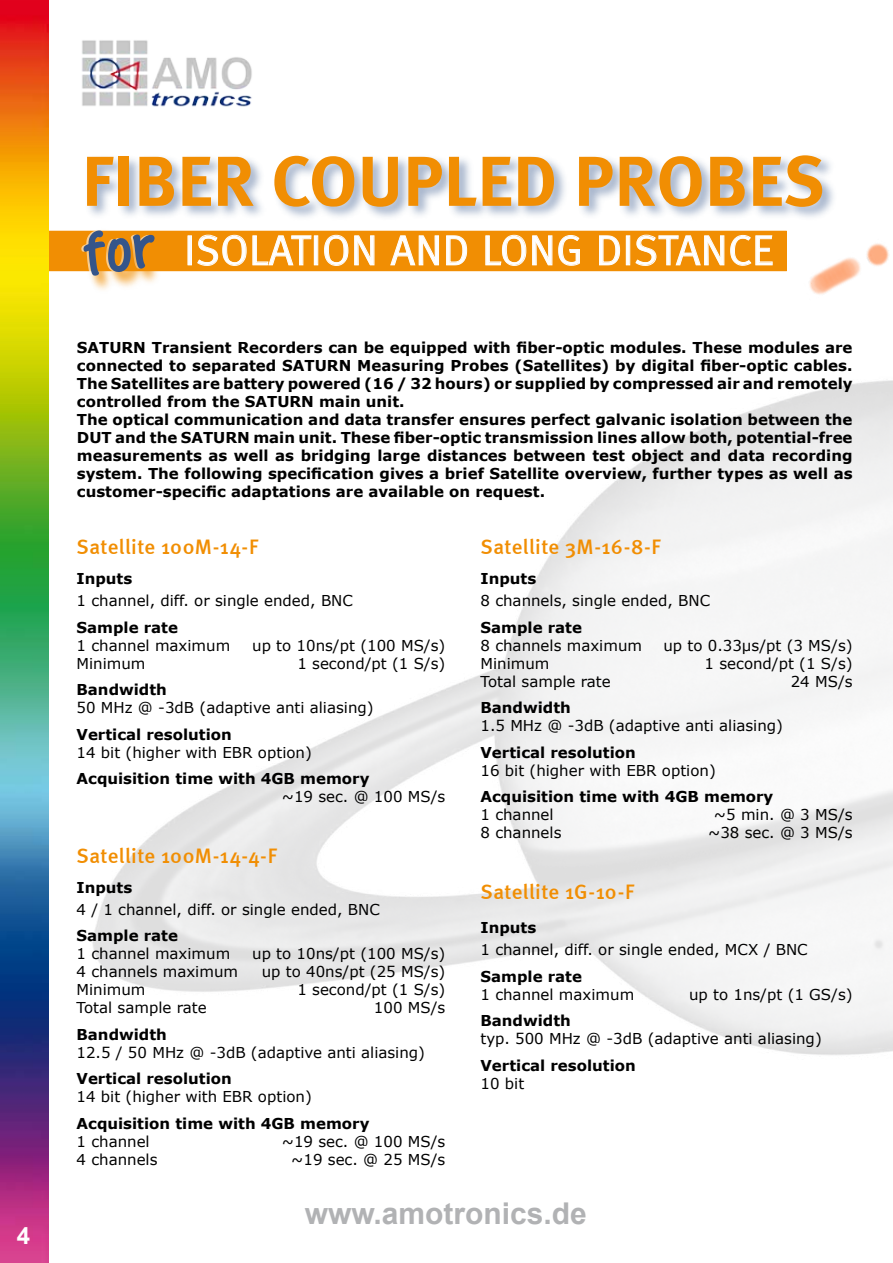
<style>
.page{position:relative;width:893px;height:1263px;background:#fff}
.page>*{position:absolute;margin:0;border:0;box-sizing:border-box;transform-origin:0 0}
.t1{font:700 70.5px "KD Meta";letter-spacing:.01em;color:#f18e03}
.t2{font:42.45px "KD Meta Tab Normal";letter-spacing:.01em;color:#fff}
.t3{font:700 30px "Arial";color:#b1b2b4}
.t4{font:700 21px "KD Meta Normal";letter-spacing:.02em;color:#f18e03}
.t5{font:700 15px/18px "Verdana";color:#000}
.t6{font:15px "Verdana";color:#000}
</style>
<div class="page">
<img style="left:82px;top:40px;width:170px;height:67px">
<div style="left:32px;top:231px;width:754px;height:40px;background:#f18e03"></div>
<div style="left:83px;top:152px;width:755px;height:71px;background:#35558a;opacity:.45"></div>
<div style="left:188px;top:235px;width:4px;height:30px;border:1px solid #fff"></div>
<svg style="left:197px;top:234px;width:115px;height:32px"></svg>
<div style="left:314px;top:235px;width:4px;height:30px;border:1px solid #fff"></div>
<svg style="left:324px;top:234px;width:51px;height:32px"></svg>
<svg style="left:390px;top:235px;width:49px;height:31px"></svg>
<svg style="left:446px;top:235px;width:21px;height:31px"></svg>
<svg style="left:485px;top:234px;width:95px;height:32px"></svg>
<svg style="left:599px;top:235px;width:21px;height:31px"></svg>
<div style="left:626px;top:235px;width:4px;height:30px;border:1px solid #fff"></div>
<svg style="left:635px;top:234px;width:138px;height:32px"></svg>
<div style="left:83px;top:232px;width:89px;height:64px;background:#f18e03;opacity:.75"></div>
<div style="left:81px;top:227px;width:89px;height:64px;background:#f18e03;opacity:.75"></div>
<img style="left:0;top:0;width:49px;height:1263px">
<img style="left:773px;top:160px;width:116px;height:135px">
<svg style="left:17px;top:1227px;width:13px;height:17px"></svg>
<svg style="left:79px;top:230px;width:78px;height:47px"></svg>
<h1 class="t1" style="left:82px;top:139px;width:736px">FIBER COUPLED PROBES</h1>
<h2 class="t2" style="left:184px;top:226px;width:591px">ISOLATION AND LONG DISTANCE</h2>
<p class="t5" style="left:77px;top:338px;width:777px">SATURN Transient Recorders can be equipped with fiber-optic modules. These modules are connected to separated SATURN Measuring Probes (Satellites) by digital fiber-optic cables.<br>The Satellites are battery powered (16 / 32 hours) or supplied by compressed air and remotely controlled from the SATURN main unit.<br>The optical communication and data transfer ensures perfect galvanic isolation between the DUT and the SATURN main unit. These fiber-optic transmission lines allow both, potential-free measurements as well as bridging large distances between test object and data recording system. The following specification gives a brief Satellite overview, further types as well as customer-specific adaptations are available on request.</p>
<h3 class="t4" style="left:77px;top:535px;width:183px">Satellite 100M-14-F</h3>
<p class="t5" style="left:77px;top:569px;width:57px">Inputs</p>
<p class="t6" style="left:77px;top:591px;width:278px">1 channel, diff. or single ended, BNC</p>
<p class="t5" style="left:77px;top:618px;width:103px">Sample rate</p>
<p class="t6" style="left:77px;top:635px;width:155px">1 channel maximum</p>
<p class="t6" style="left:252px;top:635px;width:195px">up to 10ns/pt (100 MS/s)</p>
<p class="t6" style="left:77px;top:653px;width:71px">Minimum</p>
<p class="t6" style="left:297px;top:653px;width:150px">1 second/pt (1 S/s)</p>
<p class="t5" style="left:77px;top:680px;width:92px">Bandwidth</p>
<p class="t6" style="left:77px;top:698px;width:299px">50 MHz @ -3dB (adaptive anti aliasing)</p>
<p class="t5" style="left:77px;top:725px;width:157px">Vertical resolution</p>
<p class="t6" style="left:77px;top:742px;width:237px">14 bit (higher with EBR option)</p>
<p class="t5" style="left:77px;top:769px;width:294px">Acquisition time with 4GB memory</p>
<p class="t6" style="left:282px;top:787px;width:165px">~19 sec. @ 100 MS/s</p>
<h3 class="t4" style="left:77px;top:844px;width:202px">Satellite 100M-14-4-F</h3>
<p class="t5" style="left:77px;top:878px;width:57px">Inputs</p>
<p class="t6" style="left:77px;top:900px;width:305px">4 / 1 channel, diff. or single ended, BNC</p>
<p class="t5" style="left:77px;top:926px;width:103px">Sample rate</p>
<p class="t6" style="left:77px;top:944px;width:155px">1 channel maximum</p>
<p class="t6" style="left:252px;top:944px;width:195px">up to 10ns/pt (100 MS/s)</p>
<p class="t6" style="left:77px;top:962px;width:163px">4 channels maximum</p>
<p class="t6" style="left:262px;top:962px;width:185px">up to 40ns/pt (25 MS/s)</p>
<p class="t6" style="left:77px;top:980px;width:71px">Minimum</p>
<p class="t6" style="left:297px;top:980px;width:150px">1 second/pt (1 S/s)</p>
<p class="t6" style="left:77px;top:998px;width:132px">Total sample rate</p>
<p class="t6" style="left:374px;top:998px;width:73px">100 MS/s</p>
<p class="t5" style="left:77px;top:1025px;width:92px">Bandwidth</p>
<p class="t6" style="left:77px;top:1043px;width:350px">12.5 / 50 MHz @ -3dB (adaptive anti aliasing)</p>
<p class="t5" style="left:77px;top:1069px;width:157px">Vertical resolution</p>
<p class="t6" style="left:77px;top:1087px;width:237px">14 bit (higher with EBR option)</p>
<p class="t5" style="left:77px;top:1114px;width:294px">Acquisition time with 4GB memory</p>
<p class="t6" style="left:77px;top:1132px;width:75px">1 channel</p>
<p class="t6" style="left:282px;top:1132px;width:165px">~19 sec. @ 100 MS/s</p>
<p class="t6" style="left:77px;top:1150px;width:83px">4 channels</p>
<p class="t6" style="left:291px;top:1150px;width:156px">~19 sec. @ 25 MS/s</p>
<h3 class="t4" style="left:480px;top:535px;width:182px">Satellite 3M-16-8-F</h3>
<p class="t5" style="left:480px;top:569px;width:57px">Inputs</p>
<p class="t6" style="left:480px;top:591px;width:231px">8 channels, single ended, BNC</p>
<p class="t5" style="left:480px;top:618px;width:103px">Sample rate</p>
<p class="t6" style="left:480px;top:635px;width:163px">8 channels maximum</p>
<p class="t6" style="left:663px;top:635px;width:191px">up to 0.33µs/pt (3 MS/s)</p>
<p class="t6" style="left:480px;top:653px;width:71px">Minimum</p>
<p class="t6" style="left:705px;top:653px;width:150px">1 second/pt (1 S/s)</p>
<p class="t6" style="left:480px;top:671px;width:132px">Total sample rate</p>
<p class="t6" style="left:791px;top:671px;width:63px">24 MS/s</p>
<p class="t5" style="left:480px;top:698px;width:92px">Bandwidth</p>
<p class="t6" style="left:480px;top:716px;width:304px">1.5 MHz @ -3dB (adaptive anti aliasing)</p>
<p class="t5" style="left:480px;top:743px;width:157px">Vertical resolution</p>
<p class="t6" style="left:480px;top:760px;width:237px">16 bit (higher with EBR option)</p>
<p class="t5" style="left:480px;top:787px;width:294px">Acquisition time with 4GB memory</p>
<p class="t6" style="left:480px;top:805px;width:75px">1 channel</p>
<p class="t6" style="left:714px;top:805px;width:140px">~5 min. @ 3 MS/s</p>
<p class="t6" style="left:480px;top:823px;width:83px">8 channels</p>
<p class="t6" style="left:708px;top:823px;width:146px">~38 sec. @ 3 MS/s</p>
<h3 class="t4" style="left:480px;top:880px;width:155px">Satellite 1G-10-F</h3>
<p class="t5" style="left:480px;top:918px;width:57px">Inputs</p>
<p class="t6" style="left:480px;top:940px;width:329px">1 channel, diff. or single ended, MCX / BNC</p>
<p class="t5" style="left:480px;top:967px;width:103px">Sample rate</p>
<p class="t6" style="left:480px;top:984px;width:155px">1 channel maximum</p>
<p class="t6" style="left:689px;top:984px;width:165px">up to 1ns/pt (1 GS/s)</p>
<p class="t5" style="left:480px;top:1011px;width:92px">Bandwidth</p>
<p class="t6" style="left:480px;top:1029px;width:343px">typ. 500 MHz @ -3dB (adaptive anti aliasing)</p>
<p class="t5" style="left:480px;top:1056px;width:157px">Vertical resolution</p>
<p class="t6" style="left:480px;top:1073px;width:45px">10 bit</p>
<h3 class="t3" style="left:305px;top:1193px;width:284px">www.amotronics.de</h3>
</div>
